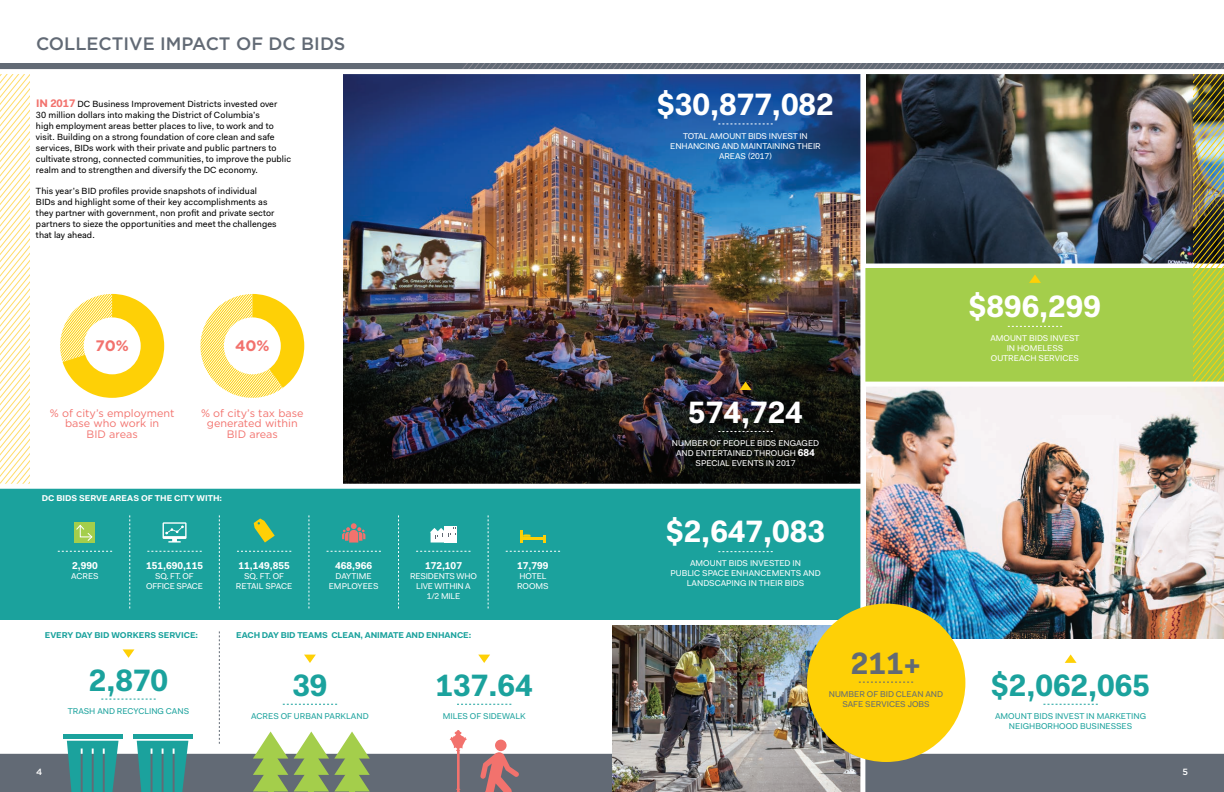
<style>
.page{position:relative;width:1224px;height:792px;background:#fff}
.page>*{position:absolute;margin:0;border:0;box-sizing:border-box;transform-origin:0 0}
.t1{font:700 31px "Fakt Pro";color:#fff}
.t2{font:700 31px "Fakt Pro";color:#1ba29d}
.t3{font:700 31px "Fakt Pro";color:#626a75}
.t4{font:500 18px "Gotham";color:#626a75}
.t5{font:700 15.2px "Gotham";color:#f2726d}
.t6{font:10.8px/10.8px "Gotham";color:#f2726d;text-align:center}
.t7{font:700 10px "Fakt Pro";color:#fff}
.t8{font:9px/11px "Fakt Pro";letter-spacing:.01em;color:#000}
.t9{font:500 9px "Gotham";color:#fff}
.t10{font:8.5px/10px "Fakt Pro";color:#fff;text-align:center}
.t11{font:8.5px/10px "Fakt Pro";color:#1ba29d;text-align:center}
.t12{font:700 8.5px "Fakt Pro";letter-spacing:-.01em;color:#1ba29d}
.t13{font:8.5px/10px "Fakt Pro";letter-spacing:-.02em;color:#fff;text-align:center}
.t14{font:8.5px/10px "Fakt Pro";color:#626a75;text-align:center}
.t15{font:700 8.5px "Fakt Pro";color:#fff}
.s1{font-weight:700;font-size:11px;color:#f2726d}
.s2{font-weight:700;font-size:10px}
</style>
<div class="page">
<div style="left:0;top:63px;width:1224px;height:7px;background:#626a75"></div>
<div style="left:0;top:752px;width:1224px;height:40px;background:#626a75"></div>
<div style="left:0;top:749px;width:1224px;height:5px;background:#fff"></div>
<img style="left:612px;top:625px;width:248px;height:167px">
<div style="left:495px;top:739px;width:12px;height:12px;background:#f2726d;border-radius:50%"></div>
<svg style="left:478px;top:752px;width:41px;height:40px"></svg>
<svg style="left:448px;top:730px;width:20px;height:62px"></svg>
<svg style="left:253px;top:732px;width:35px;height:60px"></svg>
<svg style="left:294px;top:732px;width:76px;height:60px"></svg>
<svg style="left:0;top:74px;width:30px;height:410px"></svg>
<svg style="left:67px;top:741px;width:52px;height:51px;background:#2c9997"></svg>
<div style="left:63px;top:734px;width:60px;height:5px;background:#1ba29d"></div>
<svg style="left:137px;top:741px;width:51px;height:51px;background:#2a9997"></svg>
<div style="left:133px;top:734px;width:59px;height:5px;background:#1ba29d"></div>
<div style="left:612px;top:487px;width:249px;height:133px;background:#1ba29d"></div>
<div style="left:0;top:487px;width:612px;height:133px;background:#1ba29d"></div>
<div style="left:0;top:484px;width:1224px;height:5px;background:#fff"></div>
<div style="left:0;top:69px;width:1224px;height:5px;background:#fff"></div>
<svg style="left:283px;top:704px;width:54px;height:1px"></svg>
<svg style="left:304px;top:655px;width:12px;height:8px"></svg>
<svg style="left:457px;top:704px;width:54px;height:1px"></svg>
<svg style="left:478px;top:655px;width:12px;height:8px"></svg>
<img style="left:912px;top:608px;width:312px;height:31px">
<div style="left:860px;top:72px;width:5px;height:720px;background:#fff"></div>
<div style="left:807px;top:604px;width:158px;height:158px;background:#fed006;border-radius:50%"></div>
<svg style="left:859px;top:682px;width:54px;height:1px"></svg>
<svg style="left:1043px;top:704px;width:55px;height:1px"></svg>
<svg style="left:1065px;top:654px;width:12px;height:9px"></svg>
<svg style="left:101px;top:699px;width:55px;height:1px"></svg>
<svg style="left:123px;top:649px;width:11px;height:9px"></svg>
<svg style="left:219px;top:631px;width:1px;height:113px"></svg>
<img style="left:58px;top:63px;width:1166px;height:545px">
<h2 class="t4" style="left:36px;top:32px;width:311px">COLLECTIVE IMPACT OF DC BIDS</h2>
<p class="t8" style="left:36px;top:99px;width:256px"><span class="s1">IN 2017</span> DC Business Improvement Districts invested over<br>30 million dollars into making the District of Columbia’s<br>high employment areas better places to live, to work and to visit. Building on a strong foundation of core clean and safe services, BIDs work with their private and public partners to cultivate strong, connected communities, to improve the public realm and to strengthen and diversify the DC economy.</p>
<p class="t8" style="left:36px;top:186px;width:242px">This year’s BID profiles provide snapshots of individual BIDs and highlight some of their key accomplishments as they partner with government, non profit and private sector partners to sieze the opportunities and meet the challenges that lay ahead.</p>
<h3 class="t5" style="left:96px;top:336px;width:35px">70%</h3>
<h3 class="t5" style="left:235px;top:336px;width:36px">40%</h3>
<p class="t6" style="left:50px;top:407px;width:126px">% of city’s employment base who work in<br>BID areas</p>
<p class="t6" style="left:201px;top:407px;width:104px">% of city’s tax base generated within<br>BID areas</p>
<p class="t15" style="left:42px;top:492px;width:182px">DC BIDS SERVE AREAS OF THE CITY WITH:</p>
<p class="t7" style="left:72px;top:559px;width:27px">2,990</p>
<p class="t10" style="left:71px;top:571px;width:29px">ACRES</p>
<p class="t7" style="left:146px;top:559px;width:58px">151,690,115</p>
<p class="t13" style="left:146px;top:571px;width:58px">SQ. FT. OF<br>OFFICE SPACE</p>
<p class="t7" style="left:239px;top:559px;width:53px">11,149,855</p>
<p class="t10" style="left:236px;top:571px;width:58px">SQ. FT. OF<br>RETAIL SPACE</p>
<p class="t7" style="left:335px;top:559px;width:38px">468,966</p>
<p class="t10" style="left:329px;top:571px;width:51px">DAYTIME<br>EMPLOYEES</p>
<p class="t7" style="left:425px;top:559px;width:38px">172,107</p>
<p class="t13" style="left:410px;top:571px;width:68px">RESIDENTS WHO<br>LIVE WITHIN A<br>1/2 MILE</p>
<p class="t7" style="left:517px;top:559px;width:33px">17,799</p>
<p class="t10" style="left:517px;top:571px;width:33px;text-align:left">HOTEL<br>ROOMS</p>
<p class="t12" style="left:45px;top:630px;width:155px">EVERY DAY BID WORKERS SERVICE:</p>
<h1 class="t2" style="left:89px;top:659px;width:81px">2,870</h1>
<p class="t11" style="left:68px;top:706px;width:123px">TRASH AND RECYCLING CANS</p>
<p class="t12" style="left:236px;top:630px;width:237px">EACH DAY BID TEAMS CLEAN, ANIMATE AND ENHANCE:</p>
<h1 class="t2" style="left:436px;top:664px;width:99px">137.64</h1>
<p class="t11" style="left:443px;top:711px;width:84px">MILES OF SIDEWALK</p>
<h1 class="t2" style="left:292px;top:664px;width:37px">39</h1>
<p class="t11" style="left:251px;top:711px;width:119px">ACRES OF URBAN PARKLAND</p>
<h1 class="t1" style="left:657px;top:84px;width:178px">$30,877,082</h1>
<p class="t10" style="left:670px;top:131px;width:152px">TOTAL AMOUNT BIDS INVEST IN<br>ENHANCING AND MAINTAINING THEIR<br>AREAS (2017)</p>
<h1 class="t1" style="left:688px;top:391px;width:116px">574,724</h1>
<p class="t10" style="left:672px;top:438px;width:149px">NUMBER OF PEOPLE BIDS ENGAGED<br>AND ENTERTAINED THROUGH <span class="s2">684<br></span>SPECIAL EVENTS IN 2017</p>
<h1 class="t1" style="left:666px;top:511px;width:160px">$2,647,083</h1>
<p class="t10" style="left:670px;top:558px;width:152px">AMOUNT BIDS INVESTED IN<br>PUBLIC SPACE ENHANCEMENTS AND<br>LANDSCAPING IN THEIR BIDS</p>
<h1 class="t3" style="left:851px;top:642px;width:72px">211+</h1>
<p class="t14" style="left:829px;top:689px;width:116px">NUMBER OF BID CLEAN AND<br>SAFE SERVICES JOBS</p>
<h1 class="t1" style="left:969px;top:286px;width:134px">$896,299</h1>
<p class="t10" style="left:990px;top:333px;width:91px">AMOUNT BIDS INVEST<br>IN HOMELESS<br>OUTREACH SERVICES</p>
<h1 class="t2" style="left:991px;top:664px;width:160px">$2,062,065</h1>
<p class="t11" style="left:995px;top:711px;width:152px">AMOUNT BIDS INVEST IN MARKETING<br>NEIGHBORHOOD BUSINESSES</p>
<p class="t9" style="left:36px;top:766px;width:8px">4</p>
<p class="t9" style="left:1182px;top:766px;width:7px">5</p>
</div>
